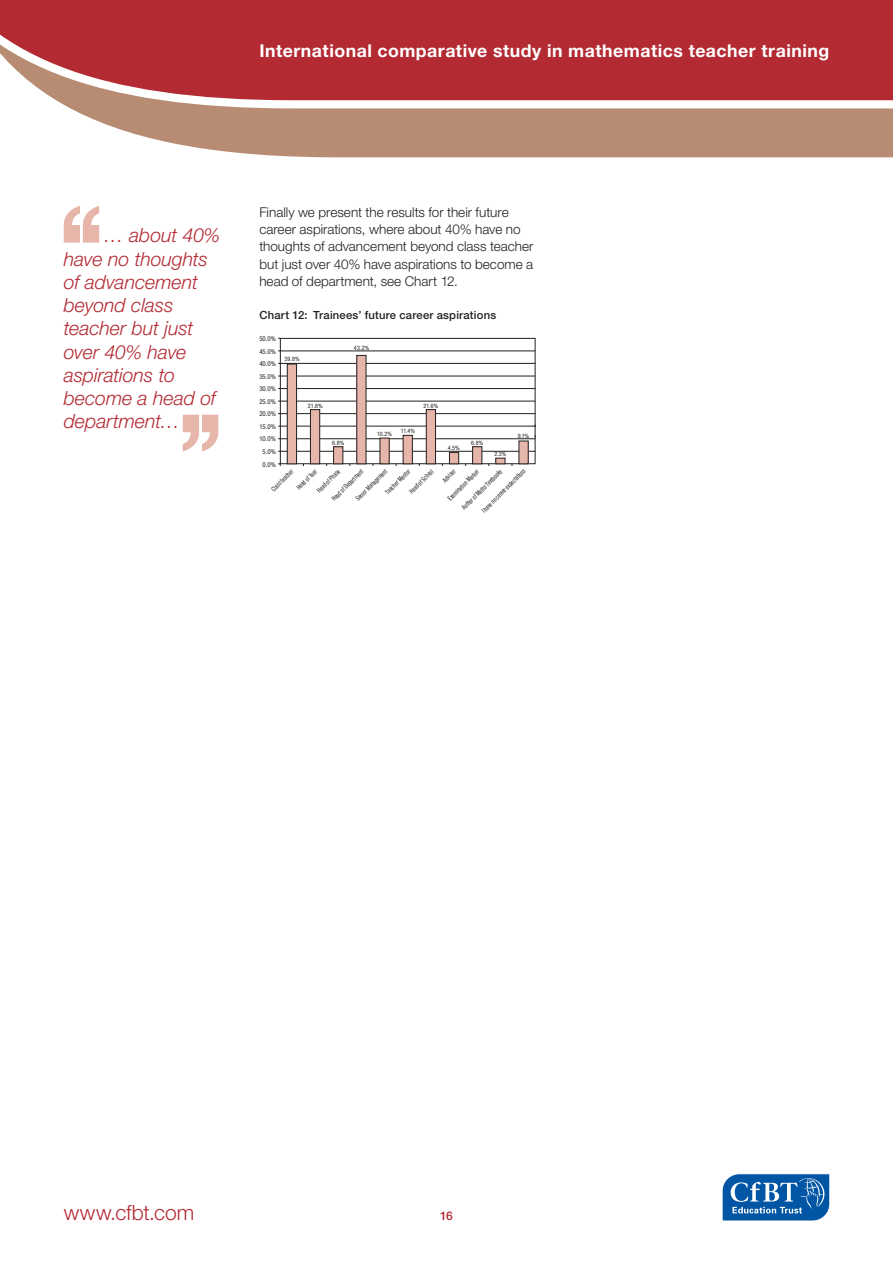
<style>
.page{position:relative;width:893px;height:1263px;background:#fff}
.page>*{position:absolute;margin:0;border:0;box-sizing:border-box;transform-origin:0 0}
.t1{font:500 130.5px "Helvetica Neue LT";color:#e7b6aa}
.t2{font:300 21px "Helvetica Neue LT";color:#b32a33}
.t3{font:italic 300 19.5px/23.2px "Helvetica Neue LT";letter-spacing:-.005em;color:#b32a33}
.t4{font:700 17.7px "Helvetica Neue LT";letter-spacing:.03em;color:#fff}
.t5{font:300 13.5px/17.2px "Helvetica Neue LT";color:#231f20}
.t6{font:500 12px "Helvetica Neue LT";color:#b32a33}
.t7{font:500 11.25px "Helvetica Neue LT";letter-spacing:.02em;color:#231f20}
.t8{font:condensed 6.75px "Helvetica Neue LT";color:#231f20;scale:.8 1}
.t9{font:condensed 6.75px/12.6px "Helvetica Neue LT";color:#231f20;text-align:center}
.t10{font:condensed 6px "Helvetica Neue LT";letter-spacing:.02em;color:#231f20}
</style>
<div class="page">
<svg style="left:80px;top:113px;width:812px;height:44px;background:#be957f"></svg>
<svg style="left:0;top:0;width:892px;height:113px;background:#ba444a"></svg>
<svg style="left:722px;top:1173px;width:108px;height:48px;background:#3779b8"></svg>
<svg style="left:892px;top:0;width:1px;height:157px"></svg>
<hr style="left:278px;top:351px;width:257px;height:1px;background:#231f20">
<hr style="left:278px;top:363px;width:257px;height:1px;background:#231f20">
<hr style="left:278px;top:376px;width:257px;height:1px;background:#231f20">
<hr style="left:278px;top:388px;width:257px;height:1px;background:#231f20">
<hr style="left:278px;top:401px;width:257px;height:1px;background:#231f20">
<hr style="left:278px;top:413px;width:257px;height:1px;background:#231f20">
<hr style="left:278px;top:426px;width:257px;height:1px;background:#231f20">
<hr style="left:278px;top:438px;width:257px;height:1px;background:#231f20">
<hr style="left:278px;top:451px;width:257px;height:1px;background:#231f20">
<div style="left:280px;top:338px;width:255px;height:126px;border:1px solid #231f20"></div>
<div style="left:287px;top:364px;width:10px;height:100px;background:#e7b6aa"></div>
<div style="left:287px;top:364px;width:10px;height:100px;border:1px solid #231f20"></div>
<div style="left:310px;top:410px;width:10px;height:54px;background:#e7b6aa"></div>
<div style="left:310px;top:409px;width:10px;height:55px;border:1px solid #231f20"></div>
<div style="left:334px;top:447px;width:9px;height:17px;background:#e7b6aa"></div>
<div style="left:333px;top:446px;width:10px;height:18px;border:1px solid #231f20"></div>
<div style="left:357px;top:355px;width:9px;height:109px;background:#e7b6aa"></div>
<div style="left:380px;top:438px;width:9px;height:26px;background:#e7b6aa"></div>
<div style="left:403px;top:435px;width:9px;height:29px;background:#e7b6aa"></div>
<div style="left:403px;top:435px;width:10px;height:29px;border:1px solid #231f20"></div>
<div style="left:426px;top:410px;width:9px;height:54px;background:#e7b6aa"></div>
<div style="left:426px;top:409px;width:10px;height:55px;border:1px solid #231f20"></div>
<div style="left:449px;top:452px;width:10px;height:12px;background:#e7b6aa"></div>
<div style="left:449px;top:452px;width:10px;height:12px;border:1px solid #231f20"></div>
<div style="left:473px;top:447px;width:9px;height:17px;background:#e7b6aa"></div>
<div style="left:472px;top:446px;width:10px;height:18px;border:1px solid #231f20"></div>
<div style="left:496px;top:458px;width:9px;height:6px;background:#e7b6aa"></div>
<div style="left:519px;top:441px;width:9px;height:23px;background:#e7b6aa"></div>
<h3 class="t4" style="left:260px;top:40px;width:571px">International comparative study in mathematics teacher training</h3>
<h1 class="t1" style="left:54px;top:175px;width:57px">‘‘</h1>
<h3 class="t3" style="left:64px;top:224px;width:158px;text-indent:40px">… about 40% have no thoughts of advancement beyond class teacher but just over 40% have aspirations to become a head of department…</h3>
<h1 class="t1" style="left:228px;top:482px;width:57px;rotate:-180deg">‘‘</h1>
<p class="t5" style="left:259px;top:203px;width:276px">Finally we present the results for their future career aspirations, where about 40% have no thoughts of advancement beyond class teacher but just over 40% have aspirations to become a head of department, see Chart 12.</p>
<p class="t7" style="left:259px;top:308px;width:238px">Chart 12: Trainees’ future career aspirations</p>
<p class="t9" style="left:259px;top:332px;width:18px">50.0%<br>45.0%<br>40.0%<br>35.0%<br>30.0%<br>25.0%<br>20.0%<br>15.0%<br>10.0%<br>5.0%<br>0.0%</p>
<p class="t10" style="left:284px;top:356px;width:17px">39.8%</p>
<p class="t10" style="left:308px;top:402px;width:16px">21.6%</p>
<p class="t10" style="left:354px;top:344px;width:17px">43.2%</p>
<p class="t10" style="left:332px;top:439px;width:14px">6.8%</p>
<p class="t10" style="left:377px;top:430px;width:16px">10.2%</p>
<p class="t10" style="left:401px;top:428px;width:16px">11.4%</p>
<p class="t10" style="left:423px;top:402px;width:16px">21.6%</p>
<p class="t10" style="left:448px;top:444px;width:14px">4.5%</p>
<p class="t10" style="left:471px;top:439px;width:14px">6.8%</p>
<p class="t10" style="left:494px;top:451px;width:14px">2.3%</p>
<p class="t10" style="left:518px;top:432px;width:13px">9.1%</p>
<p class="t8" style="left:354px;top:497px;width:53px;rotate:-45deg">Senior Management</p>
<p class="t8" style="left:330px;top:497px;width:53px;rotate:-45deg">Head of Department</p>
<p class="t8" style="left:384px;top:490px;width:42px;rotate:-45deg">Teacher Mentor</p>
<p class="t8" style="left:408px;top:489px;width:40px;rotate:-45deg">Head of School</p>
<p class="t8" style="left:441px;top:478px;width:21px;rotate:-45deg">Adviser</p>
<p class="t8" style="left:480px;top:509px;width:75px;rotate:-45deg">I have no career expectations</p>
<p class="t8" style="left:270px;top:487px;width:36px;rotate:-45deg">Class teacher</p>
<p class="t8" style="left:295px;top:486px;width:34px;rotate:-45deg">Head of Year</p>
<p class="t8" style="left:315px;top:488px;width:38px;rotate:-45deg">Head of Phase</p>
<p class="t8" style="left:446px;top:497px;width:53px;rotate:-45deg">Examination Marker</p>
<p class="t8" style="left:460px;top:506px;width:69px;rotate:-45deg">Author of Maths Textbooks</p>
<h2 class="t2" style="left:64px;top:1200px;width:132px">www.cfbt.com</h2>
<p class="t6" style="left:440px;top:1209px;width:14px">16</p>
</div>
